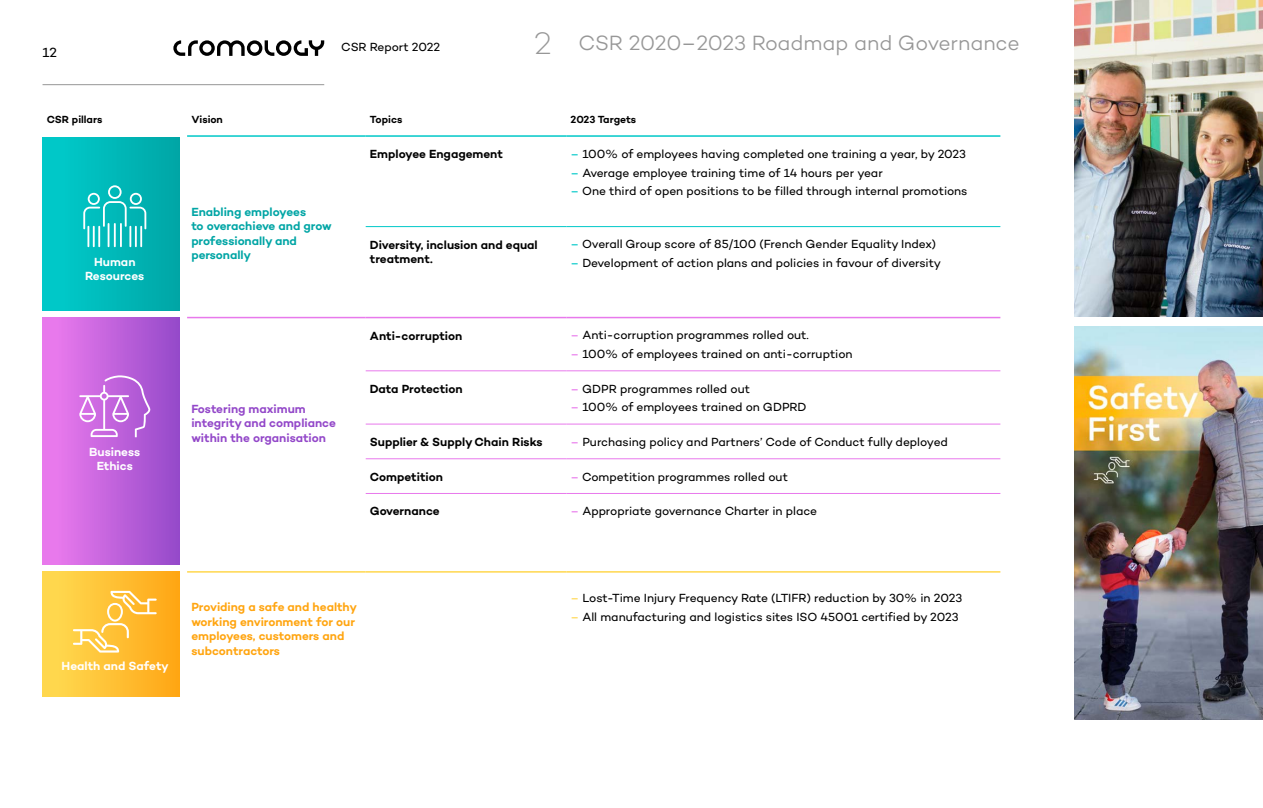
<style>
.page{position:relative;width:1263px;height:808px;background:#fff}
.page>*{position:absolute;margin:0;border:0;box-sizing:border-box;transform-origin:0 0}
.t1{font:300 21px "Campton";letter-spacing:-.005em;color:#979797}
.t2{font:13.5px "Campton";color:#000}
.t3{font:12px "Campton";letter-spacing:-.005em;color:#000}
.t4{font:600 12px/14.4px "Campton";color:#000}
.t5{font:600 12px/14.4px "Campton";color:#ffa510}
.t6{font:600 12px/14.4px "Campton";color:#00a5a5}
.t7{font:600 12px/14.4px "Campton";color:#9348c9}
.t8{font:600 12px/14.4px "Campton";color:#fff;text-align:center}
.t9{font:600 10.5px "Campton";color:#000}
.s1{font-weight:200;font-size:31.5px}
.s2{color:#00c8c8}
.s3{color:#e879ec}
.s4{color:#ffd74d}
</style>
<div class="page">
<img style="left:1075px;top:327px;width:188px;height:392px">
<div style="left:43px;top:138px;width:137px;height:173px;background:linear-gradient(to right,#0cc,#00a6a6)"></div>
<div style="left:43px;top:317px;width:137px;height:247px;background:linear-gradient(to right,#f07eef,#954aca)"></div>
<img style="left:1075px;top:0;width:188px;height:317px">
<div style="left:43px;top:571px;width:137px;height:125px;background:linear-gradient(to right,#ffdc54,#ffa615)"></div>
<hr style="left:366px;top:226px;width:200px;height:1px;background:#00c8c8">
<hr style="left:566px;top:226px;width:434px;height:1px;background:#00c8c8">
<hr style="left:187px;top:135px;width:179px;height:2px;background:#00c8c8">
<hr style="left:366px;top:135px;width:200px;height:2px;background:#00c8c8">
<hr style="left:566px;top:135px;width:434px;height:2px;background:#00c8c8">
<svg style="left:83px;top:185px;width:63px;height:62px"></svg>
<hr style="left:87px;top:226px;width:2px;height:21px;background:#fff">
<hr style="left:93px;top:226px;width:2px;height:21px;background:#fff">
<hr style="left:98px;top:226px;width:2px;height:21px;background:#fff">
<hr style="left:187px;top:317px;width:179px;height:1px;background:#e879ec">
<hr style="left:366px;top:317px;width:200px;height:1px;background:#e879ec">
<hr style="left:566px;top:317px;width:434px;height:1px;background:#e879ec">
<hr style="left:366px;top:370px;width:200px;height:1px;background:#e879ec">
<hr style="left:566px;top:370px;width:434px;height:1px;background:#e879ec">
<hr style="left:366px;top:424px;width:200px;height:1px;background:#e879ec">
<hr style="left:566px;top:424px;width:434px;height:1px;background:#e879ec">
<hr style="left:366px;top:458px;width:200px;height:1px;background:#e879ec">
<hr style="left:566px;top:458px;width:434px;height:1px;background:#e879ec">
<hr style="left:366px;top:493px;width:200px;height:1px;background:#e879ec">
<hr style="left:566px;top:493px;width:434px;height:1px;background:#e879ec">
<svg style="left:79px;top:375px;width:72px;height:62px"></svg>
<hr style="left:187px;top:571px;width:179px;height:2px;background:#ffd74d">
<hr style="left:366px;top:571px;width:200px;height:2px;background:#ffd74d">
<hr style="left:566px;top:571px;width:434px;height:2px;background:#ffd74d">
<svg style="left:73px;top:591px;width:84px;height:61px"></svg>
<hr style="left:43px;top:84px;width:281px;height:1px;background:#979797">
<svg style="left:173px;top:40px;width:151px;height:16px"></svg>
<p class="t2" style="left:43px;top:44px;width:16px">12</p>
<p class="t3" style="left:341px;top:39px;width:101px">CSR Report 2022</p>
<h1 class="t1" style="left:534px;top:30px;width:487px"><span class="s1">2</span> CSR 2020–2023 Roadmap and Governance</h1>
<p class="t9" style="left:47px;top:113px;width:57px">CSR pillars</p>
<p class="t9" style="left:191px;top:113px;width:33px">Vision</p>
<p class="t9" style="left:370px;top:113px;width:34px">Topics</p>
<p class="t9" style="left:570px;top:113px;width:67px">2023 Targets</p>
<p class="t8" style="left:85px;top:254px;width:61px">Human<br>Resources</p>
<p class="t8" style="left:89px;top:444px;width:52px">Business<br>Ethics</p>
<p class="t6" style="left:191px;top:204px;width:142px">Enabling employees<br>to overachieve and grow professionally and personally</p>
<p class="t7" style="left:191px;top:401px;width:146px">Fostering maximum integrity and compliance within the organisation</p>
<p class="t4" style="left:370px;top:146px;width:134px">Employee Engagement</p>
<p class="t3" style="left:570px;top:146px;width:397px"><span class="s2">–</span> 100% of employees having completed one training a year, by 2023</p>
<p class="t3" style="left:570px;top:165px;width:314px"><span class="s2">–</span> Average employee training time of 14 hours per year</p>
<p class="t3" style="left:570px;top:184px;width:398px"><span class="s2">–</span> One third of open positions to be filled through internal promotions</p>
<p class="t4" style="left:370px;top:237px;width:169px">Diversity, inclusion and equal treatment.</p>
<p class="t3" style="left:570px;top:237px;width:367px"><span class="s2">–</span> Overall Group score of 85/100 (French Gender Equality Index)</p>
<p class="t3" style="left:570px;top:255px;width:372px"><span class="s2">–</span> Development of action plans and policies in favour of diversity</p>
<p class="t4" style="left:370px;top:328px;width:94px">Anti-corruption</p>
<p class="t3" style="left:570px;top:328px;width:240px"><span class="s3">–</span> Anti-corruption programmes rolled out.</p>
<p class="t3" style="left:570px;top:346px;width:283px"><span class="s3">–</span> 100% of employees trained on anti-corruption</p>
<p class="t4" style="left:370px;top:381px;width:94px">Data Protection</p>
<p class="t3" style="left:570px;top:381px;width:181px"><span class="s3">–</span> GDPR programmes rolled out</p>
<p class="t3" style="left:570px;top:400px;width:237px"><span class="s3">–</span> 100% of employees trained on GDPRD</p>
<p class="t4" style="left:370px;top:434px;width:174px">Supplier &amp; Supply Chain Risks</p>
<p class="t3" style="left:570px;top:434px;width:379px"><span class="s3">–</span> Purchasing policy and Partners’ Code of Conduct fully deployed</p>
<p class="t4" style="left:370px;top:469px;width:74px">Competition</p>
<p class="t3" style="left:570px;top:469px;width:219px"><span class="s3">–</span> Competition programmes rolled out</p>
<p class="t4" style="left:370px;top:504px;width:71px">Governance</p>
<p class="t3" style="left:570px;top:504px;width:248px"><span class="s3">–</span> Appropriate governance Charter in place</p>
<p class="t8" style="left:62px;top:659px;width:109px">Health and Safety</p>
<p class="t5" style="left:191px;top:600px;width:167px">Providing a safe and healthy working environment for our employees, customers and subcontractors</p>
<p class="t3" style="left:570px;top:591px;width:393px"><span class="s4">–</span> Lost-Time Injury Frequency Rate (LTIFR) reduction by 30% in 2023</p>
<p class="t3" style="left:570px;top:609px;width:390px"><span class="s4">–</span> All manufacturing and logistics sites ISO 45001 certified by 2023</p>
</div>
